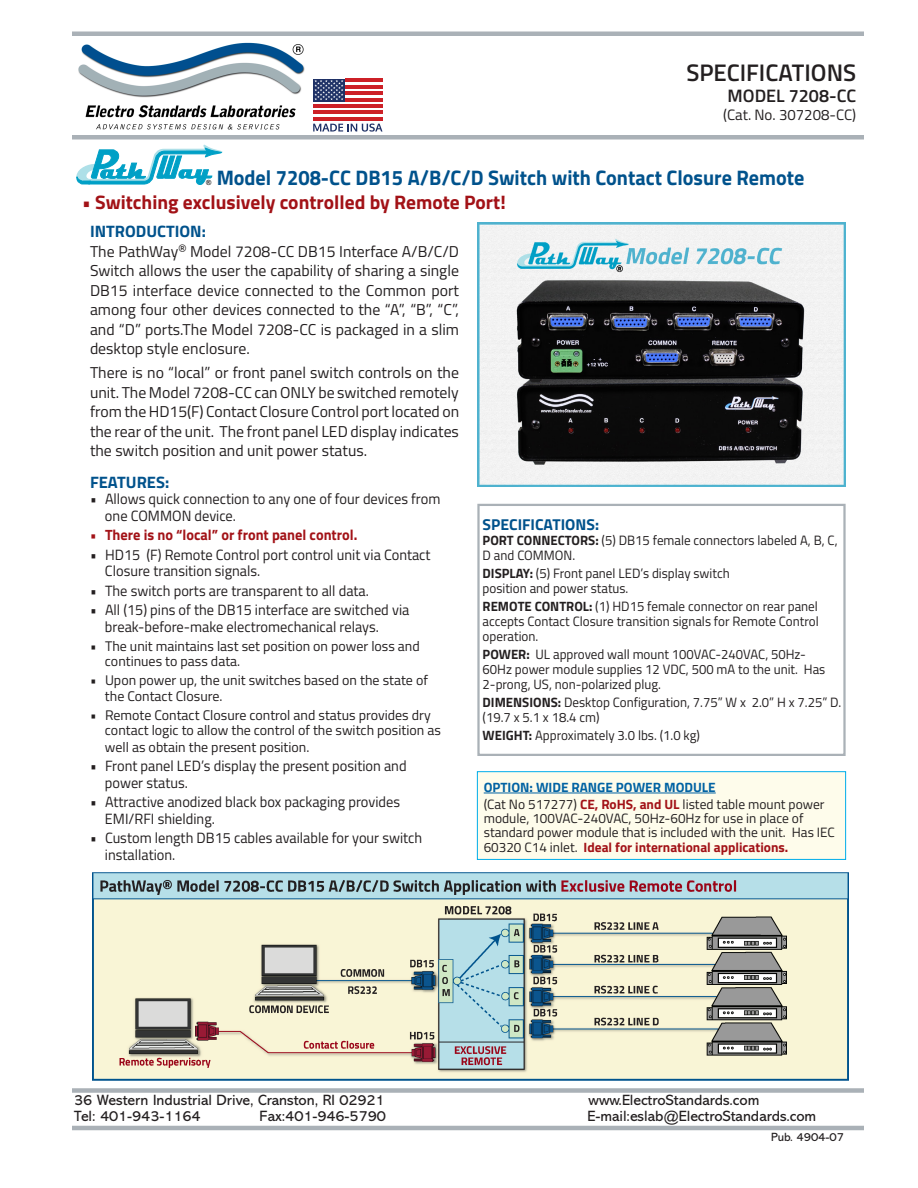
<style>
.page{position:relative;width:918px;height:1188px;background:#fff}
.page>*{position:absolute;margin:0;border:0;box-sizing:border-box;transform-origin:0 0}
.t1{font:600 24px "Titillium Web";color:#231f20}
.t2{font:700 21px "Titillium Web";color:#00528c;scale:.96 1}
.t3{font:700 19.5px "Titillium Web";color:#a21217}
.t4{font:600 18px "Titillium Web";color:#231f20}
.Body_Text_rj_blue_header{font:700 16.5px "Titillium Web";color:#00528c}
.Body_Text_rj{font:15.75px/19.5px "Titillium Web";color:#231f20;text-align:justify}
.paragraph_header{font:700 15.75px "Titillium Web";color:#00528c}
.t5{font:15px "Abadi MT Pro";color:#231f20}
.t6{font:15px "Titillium Web";color:#231f20}
.t7{font:14.85px/16.5px "Titillium Web";color:#231f20}
.t8{font:700 14.85px "Titillium Web";color:#a21217}
.t9{font:13.95px/16px "Titillium Web";color:#231f20}
.descriptive_text{font:13.5px/15px "Titillium Web";color:#231f20}
.t10{font:700 13.5px "Titillium Web";color:#0162a3}
.t11{font:12px "Abadi MT Pro";color:#231f20}
.t12{font:7.05px "Arial";color:#000}
.s1{font-weight:700}
.s2{font-weight:700;color:#a21217}
</style>
<div class="page">
<svg style="left:313px;top:88px;width:69px;height:23px"></svg>
<div style="left:313px;top:79px;width:32px;height:22px;background:linear-gradient(to bottom,#25366a,#203166)"></div>
<svg style="left:314px;top:80px;width:29px;height:20px"></svg>
<hr style="left:345px;top:79px;width:37px;height:3px;background:#cd2027">
<hr style="left:345px;top:85px;width:37px;height:3px;background:#cd2027">
<hr style="left:345px;top:92px;width:37px;height:3px;background:#cd2027">
<hr style="left:345px;top:98px;width:37px;height:3px;background:#cd2027">
<hr style="left:313px;top:104px;width:69px;height:4px;background:#cd2027">
<hr style="left:313px;top:111px;width:69px;height:3px;background:#cd2027">
<hr style="left:313px;top:117px;width:69px;height:3px;background:#cd2027">
<svg style="left:313px;top:124px;width:70px;height:8px"></svg>
<img style="left:78px;top:42px;width:227px;height:88px">
<hr style="left:72px;top:32px;width:792px;height:4px;background:#aab1b7">
<div style="left:72px;top:135px;width:792px;height:5px;background:#aab1b7"></div>
<hr style="left:72px;top:1126px;width:792px;height:4px;background:#aab1b7">
<div style="left:72px;top:1088px;width:792px;height:5px;background:#aab1b7"></div>
<svg style="left:76px;top:144px;width:147px;height:41px"></svg>
<div style="left:477px;top:504px;width:369px;height:252px;border:2px solid #aab1b7"></div>
<div style="left:477px;top:772px;width:369px;height:87px;background:#fefceb"></div>
<hr style="left:484px;top:793px;width:232px;height:1px;background:#0162a3">
<div style="left:477px;top:771px;width:369px;height:89px;border:1px solid #00adea"></div>
<img style="left:477px;top:222px;width:368px;height:264px">
<img style="left:92px;top:873px;width:756px;height:208px">
<p class="t1" style="left:686px;top:54px;width:171px">SPECIFICATIONS</p>
<p class="t4" style="left:728px;top:82px;width:130px">MODEL 7208-CC</p>
<p class="t6" style="left:723px;top:104px;width:134px">(Cat. No. 307208-CC)</p>
<p class="t2" style="left:217px;top:161px;width:614px">Model 7208-CC DB15 A/B/C/D Switch with Contact Closure Remote</p>
<p class="t12" style="left:206px;top:178px;width:7px">®</p>
<p class="t3" style="left:82px;top:187px;width:425px">• Switching exclusively controlled by Remote Port!</p>
<p class="Body_Text_rj_blue_header" style="left:90px;top:219px;width:117px">INTRODUCTION:</p>
<p class="Body_Text_rj" style="left:90px;top:241px;width:371px">The PathWay<sup>®</sup> Model 7208-CC DB15 Interface A/B/C/D Switch allows the user the capability of sharing a single DB15 interface device connected to the Common port among four other devices connected to the “A”, “B”, “C”, and “D” ports.The Model 7208-CC is packaged in a slim desktop style enclosure.</p>
<p class="Body_Text_rj" style="left:90px;top:362px;width:371px">There is no “local” or front panel switch controls on the unit. The Model 7208-CC can ONLY be switched remotely from the HD15(F) Contact Closure Control port located on the rear of the unit. The front panel LED display indicates the switch position and unit power status.</p>
<p class="Body_Text_rj_blue_header" style="left:90px;top:470px;width:81px">FEATURES:</p>
<p class="t7" style="left:105px;top:490px;width:337px;text-indent:-15px">• Allows quick connection to any one of four devices from one COMMON device.</p>
<p class="t8" style="left:90px;top:524px;width:269px">• There is no “local” or front panel control.</p>
<p class="t7" style="left:105px;top:546px;width:327px;text-indent:-15px">• HD15 (F) Remote Control port control unit via Contact<br>Closure transition signals.</p>
<p class="t7" style="left:90px;top:582px;width:280px">• The switch ports are transparent to all data.</p>
<p class="t7" style="left:105px;top:601px;width:306px;text-indent:-15px">• All (15) pins of the DB15 interface are switched via break-before-make electromechanical relays.</p>
<p class="t9" style="left:105px;top:637px;width:316px;line-height:15.6px;text-indent:-15px">• The unit maintains last set position on power loss and continues to pass data.</p>
<p class="t9" style="left:105px;top:671px;width:325px;line-height:16.5px;text-indent:-15px">• Upon power up, the unit switches based on the state of the Contact Closure.</p>
<p class="t9" style="left:105px;top:706px;width:337px;text-indent:-15px">• Remote Contact Closure control and status provides dry contact logic to allow the control of the switch position as well as obtain the present position.</p>
<p class="t7" style="left:105px;top:757px;width:303px;text-indent:-15px">• Front panel LED’s display the present position and power status.</p>
<p class="t7" style="left:105px;top:793px;width:297px;text-indent:-15px">• Attractive anodized black box packaging provides<br>EMI/RFI shielding.</p>
<p class="t7" style="left:105px;top:829px;width:319px;text-indent:-15px">• Custom length DB15 cables available for your switch installation.</p>
<p class="paragraph_header" style="left:483px;top:512px;width:118px">SPECIFICATIONS:</p>
<p class="descriptive_text" style="left:483px;top:532px;width:357px"><span class="s1">PORT CONNECTORS:</span> (5) DB15 female connectors labeled A, B, C,<br>D and COMMON.</p>
<p class="descriptive_text" style="left:483px;top:565px;width:249px"><span class="s1">DISPLAY:</span> (5) Front panel LED’s display switch position and power status.</p>
<p class="descriptive_text" style="left:483px;top:598px;width:338px;text-align:justify"><span class="s1">REMOTE CONTROL:</span> (1) HD15 female connector on rear panel accepts Contact Closure transition signals for Remote Control operation.</p>
<p class="descriptive_text" style="left:483px;top:646px;width:344px"><span class="s1">POWER:</span> UL approved wall mount 100VAC-240VAC, 50Hz-<br>60Hz power module supplies 12 VDC, 500 mA to the unit. Has<br>2-prong, US, non-polarized plug.</p>
<p class="descriptive_text" style="left:483px;top:694px;width:360px"><span class="s1">DIMENSIONS:</span> Desktop Configuration, 7.75” W x 2.0” H x 7.25” D. (19.7 x 5.1 x 18.4 cm)</p>
<p class="descriptive_text" style="left:483px;top:727px;width:219px"><span class="s1">WEIGHT:</span> Approximately 3.0 lbs. (1.0 kg)</p>
<p class="t10" style="left:484px;top:777px;width:234px">OPTION: WIDE RANGE POWER MODULE</p>
<p class="descriptive_text" style="left:484px;top:796px;width:353px;line-height:14.2px">(Cat No 517277) <span class="s2">CE, RoHS, and UL</span> listed table mount power module, 100VAC-240VAC, 50Hz-60Hz for use in place of standard power module that is included with the unit. Has IEC 60320 C14 inlet. <span class="s2">Ideal for international applications.</span></p>
<p class="t5" style="left:74px;top:1091px;width:312px">36 Western Industrial Drive, Cranston, RI 02921</p>
<p class="t5" style="left:589px;top:1091px;width:172px">www.ElectroStandards.com</p>
<p class="t5" style="left:74px;top:1108px;width:128px">Tel: 401-943-1164</p>
<p class="t5" style="left:260px;top:1108px;width:128px">Fax:401-946-5790</p>
<p class="t5" style="left:587px;top:1108px;width:230px">E-mail:eslab@ElectroStandards.com</p>
<p class="t11" style="left:771px;top:1131px;width:75px">Pub. 4904-07</p>
</div>
